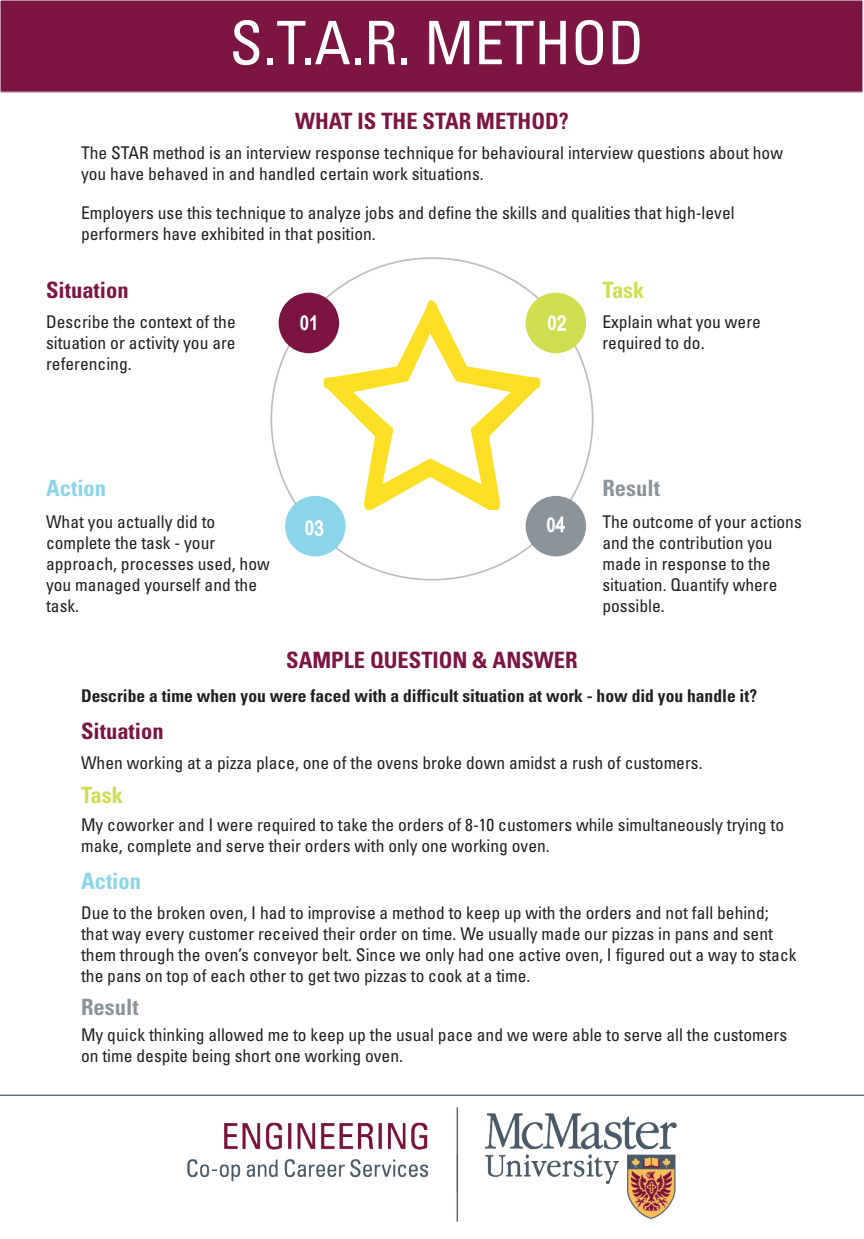
<style>
.page{position:relative;width:864px;height:1239px;background:#fff}
.page>*{position:absolute;margin:0;border:0;box-sizing:border-box;transform-origin:0 0}
.t1{font:condensed 60px "Univers LT Std";color:#fff}
.t2{font:700 condensed 22.5px "Univers LT Std";color:#7c1543}
.t3{font:700 condensed 22.5px "Univers LT Std";color:#8ad5e9}
.t4{font:700 condensed 22.5px "Univers LT Std";color:#8c949b}
.t5{font:700 condensed 22.5px "Univers LT Std";color:#d0dd4f}
.t6{font:700 20.5px "Arial Narrow";color:#fff}
.t7{font:condensed 17.5px/21px "Univers LT Std";color:#231f20}
.t8{font:700 condensed 17.5px "Univers LT Std";color:#231f20}
.s1{font-weight:400}
</style>
<div class="page">
<hr style="left:0;top:1094px;width:863px;height:1px;background:#485967">
<div style="left:0;top:0;width:862px;height:92px;background:#7c1543"></div>
<svg style="left:323px;top:300px;width:217px;height:210px"></svg>
<div style="left:278px;top:293px;width:61px;height:60px;background:#7b1442;border-radius:50%"></div>
<div style="left:525px;top:293px;width:61px;height:60px;background:#d0dd4f;border-radius:50%"></div>
<div style="left:285px;top:496px;width:60px;height:60px;background:#8ad5e9;border-radius:50%"></div>
<div style="left:525px;top:496px;width:61px;height:60px;background:#8c949b;border-radius:50%"></div>
<img style="left:187px;top:1107px;width:489px;height:114px">
<h1 class="t1" style="left:229px;top:5px;width:416px">S.T.A.R. METHOD</h1>
<p class="t2" style="left:295px;top:107px;width:275px">WHAT IS THE STAR METHOD?</p>
<p class="t7" style="left:81px;top:142px;width:703px">The STAR method is an interview response technique for behavioural interview questions about how you have behaved in and handled certain work situations.</p>
<p class="t7" style="left:81px;top:202px;width:655px">Employers use this technique to analyze jobs and define the skills and qualities that high-level performers have exhibited in that position.</p>
<p class="t2" style="left:46px;top:276px;width:84px">Situation</p>
<p class="t7" style="left:46px;top:311px;width:191px;text-align:justify">Describe the context of the situation or activity you are referencing.</p>
<p class="t6" style="left:300px;top:308px;width:20px">01</p>
<p class="t5" style="left:602px;top:276px;width:44px">Task</p>
<p class="t7" style="left:602px;top:311px;width:160px">Explain what you were required to do.</p>
<p class="t6" style="left:547px;top:308px;width:20px">0<span class="s1">2</span></p>
<p class="t3" style="left:46px;top:474px;width:62px">Action</p>
<p class="t7" style="left:46px;top:511px;width:225px">What you actually did to complete the task - your approach, processes used, how you managed yourself and the task.</p>
<p class="t6" style="left:305px;top:513px;width:20px">0<span class="s1">3</span></p>
<p class="t6" style="left:546px;top:509px;width:20px">0<span class="s1">4</span></p>
<p class="t4" style="left:602px;top:474px;width:59px">Result</p>
<p class="t7" style="left:602px;top:511px;width:201px">The outcome of your actions and the contribution you made in response to the situation. Quantify where possible.</p>
<h2 class="t2" style="left:286px;top:646px;width:293px">SAMPLE QUESTION &amp; ANSWER</h2>
<p class="t8" style="left:81px;top:684px;width:677px">Describe a time when you were faced with a difficult situation at work - how did you handle it?</p>
<p class="t2" style="left:81px;top:716px;width:84px">Situation</p>
<p class="t7" style="left:81px;top:752px;width:623px">When working at a pizza place, one of the ovens broke down amidst a rush of customers.</p>
<p class="t5" style="left:81px;top:781px;width:44px">Task</p>
<p class="t7" style="left:81px;top:814px;width:704px">My coworker and I were required to take the orders of 8-10 customers while simultaneously trying to make, complete and serve their orders with only one working oven.</p>
<p class="t3" style="left:81px;top:867px;width:62px">Action</p>
<p class="t7" style="left:81px;top:901px;width:717px">Due to the broken oven, I had to improvise a method to keep up with the orders and not fall behind; that way every customer received their order on time. We usually made our pizzas in pans and sent them through the oven’s conveyor belt. Since we only had one active oven, I figured out a way to stack the pans on top of each other to get two pizzas to cook at a time.</p>
<p class="t4" style="left:81px;top:993px;width:59px">Result</p>
<p class="t7" style="left:81px;top:1024px;width:707px">My quick thinking allowed me to keep up the usual pace and we were able to serve all the customers on time despite being short one working oven.</p>
</div>
